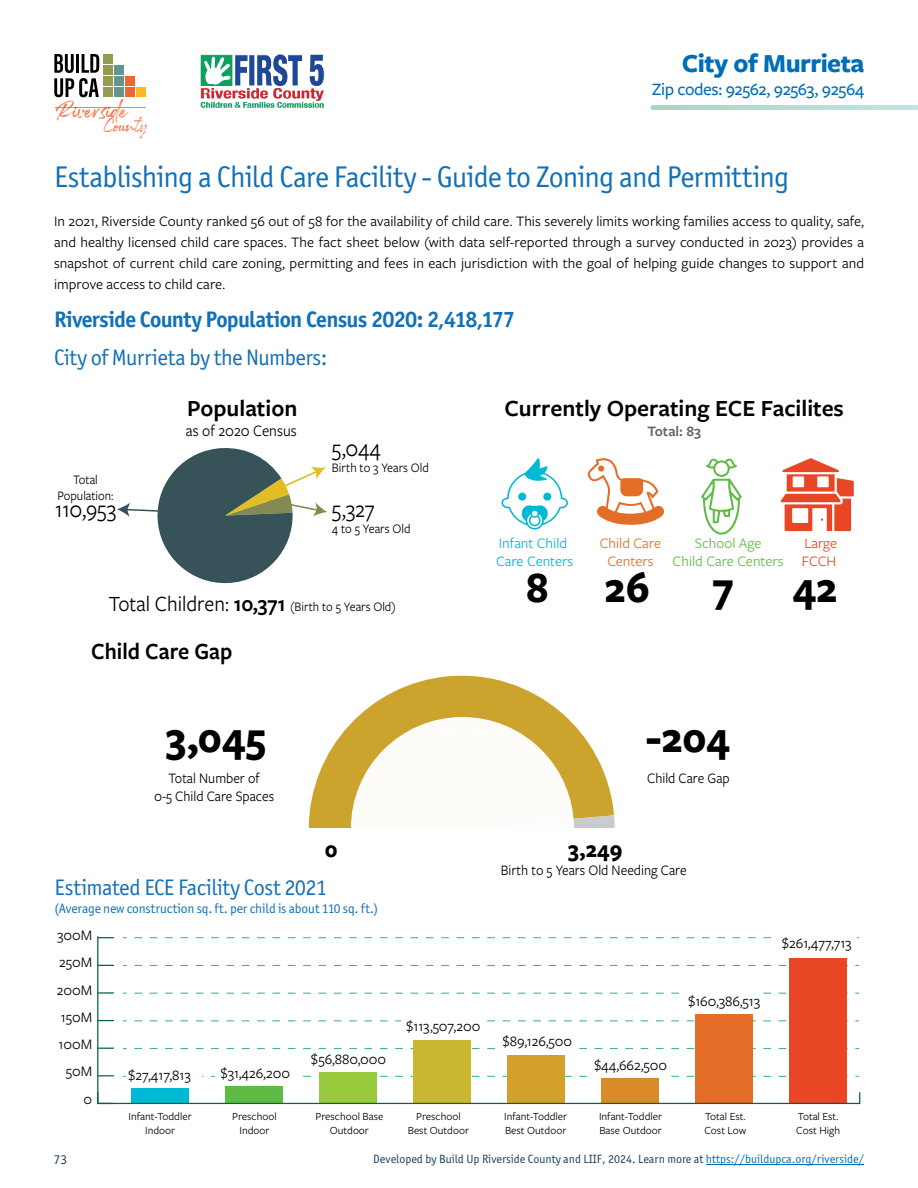
<style>
.page{position:relative;width:918px;height:1188px;background:#fff}
.page>*{position:absolute;margin:0;border:0;box-sizing:border-box;transform-origin:0 0}
.t1{font:700 45px "Freight Sans Pro";color:#000;scale:.93 1}
.t2{font:30px "Officina Sans ITC Pro";letter-spacing:-.025em;color:#1371b7}
.t3{font:700 27px "Freight Sans Pro";letter-spacing:-.02em;color:#006eb6}
.t4{font:26.55px "Rockness";color:#ef6630}
.t5{font:600 24px "Freight Sans Pro";color:#000}
.t6{font:24px "Freight Sans Pro";color:#000;scale:.93 1}
.t7{font:600 24px "Freight Sans Pro";color:#000;scale:.93 1}
.t8{font:700 24px "Freight Sans Pro";color:#000;scale:.93 1}
.t9{font:22.5px "Officina Sans ITC Pro";letter-spacing:-.02em;color:#1371b7}
.t10{font:700 22.5px "Officina Sans ITC Pro";letter-spacing:-.03em;color:#1371b7}
.t11{font:20.25px "Rockness";letter-spacing:-.005em;color:#ef6630}
.t12{font:500 18px "Freight Sans Pro";letter-spacing:-.025em;color:#006eb6}
.t13{font:16.5px "Freight Sans Pro";color:#000;scale:.93 1}
.t14{font:15px/27.3px "Freight Sans Pro";color:#000;text-align:right}
.t15{font:15px/18px "Freight Sans Pro";color:#000;text-align:center;scale:.93 1}
.t16{font:15px/18px "Freight Sans Pro";color:#5fbb46;text-align:center}
.t17{font:15px/18px "Freight Sans Pro";color:#00b9d4}
.t18{font:15px/18px "Freight Sans Pro";color:#e46d27;text-align:center}
.t19{font:15px/18px "Freight Sans Pro";color:#e94625}
.t20{font:600 15px "Freight Sans Pro";color:#626666}
.t21{font:13.5px/16.5px "Freight Sans Pro";color:#000;text-align:center;scale:.93 1}
.t22{font:13.5px "Officina Sans ITC Pro";letter-spacing:-.005em;color:#1371b7}
.t23{font:13.5px "Officina Sans ITC Pro";color:#1c425c}
.t24{font:12px "Officina Sans ITC Pro";color:#1c425c}
.t25{font:11.25px/13.5px "Freight Sans Pro";color:#000;text-align:center}
.s1{font-size:22.5px}
.s2{font-weight:600;font-size:22.5px}
.s3{color:#006eb6}
</style>
<div class="page">
<hr style="left:706px;top:1164px;width:158px;height:1px;background:#006eb6">
<svg style="left:54px;top:54px;width:45px;height:43px"></svg>
<div style="left:103px;top:54px;width:10px;height:9px;background:#949c4f"></div>
<div style="left:103px;top:65px;width:10px;height:10px;background:#949c4f"></div>
<div style="left:103px;top:76px;width:10px;height:10px;background:#949c4f"></div>
<div style="left:103px;top:88px;width:10px;height:9px;background:#949c4f"></div>
<div style="left:114px;top:65px;width:10px;height:10px;background:#63948e"></div>
<div style="left:114px;top:76px;width:10px;height:10px;background:#63948e"></div>
<div style="left:114px;top:88px;width:10px;height:9px;background:#63948e"></div>
<div style="left:126px;top:76px;width:9px;height:10px;background:#ef6630"></div>
<div style="left:126px;top:88px;width:9px;height:9px;background:#ef6630"></div>
<div style="left:137px;top:88px;width:9px;height:9px;background:#fbb726"></div>
<hr style="left:56px;top:107px;width:90px;height:1px;background:#9d9fa2">
<svg style="left:651px;top:105px;width:267px;height:5px"></svg>
<svg style="left:201px;top:55px;width:123px;height:53px"></svg>
<svg style="left:117px;top:448px;width:210px;height:136px"></svg>
<svg style="left:501px;top:458px;width:67px;height:72px"></svg>
<svg style="left:587px;top:458px;width:77px;height:67px"></svg>
<svg style="left:781px;top:458px;width:73px;height:73px"></svg>
<svg style="left:701px;top:458px;width:41px;height:77px"></svg>
<svg style="left:134px;top:937px;width:725px;height:1px"></svg>
<svg style="left:134px;top:965px;width:725px;height:1px"></svg>
<svg style="left:134px;top:1021px;width:725px;height:1px"></svg>
<svg style="left:134px;top:993px;width:725px;height:1px"></svg>
<svg style="left:134px;top:1048px;width:725px;height:1px"></svg>
<svg style="left:202px;top:1076px;width:657px;height:1px"></svg>
<div style="left:789px;top:958px;width:58px;height:146px;background:#e94625"></div>
<div style="left:695px;top:1014px;width:58px;height:90px;background:#e46d27"></div>
<div style="left:601px;top:1078px;width:58px;height:26px;background:#da8b29"></div>
<div style="left:507px;top:1055px;width:58px;height:49px;background:#d3a02a"></div>
<div style="left:413px;top:1040px;width:58px;height:64px;background:#cab630"></div>
<div style="left:319px;top:1072px;width:58px;height:32px;background:#97c93d"></div>
<div style="left:225px;top:1086px;width:58px;height:18px;background:#5fbb46"></div>
<div style="left:131px;top:1088px;width:58px;height:16px;background:#00b9d4"></div>
<div style="left:776px;top:936px;width:81px;height:17px;background:#fff"></div>
<div style="left:497px;top:1036px;width:80px;height:18px;background:#fff"></div>
<div style="left:682px;top:990px;width:81px;height:17px;background:#fff"></div>
<div style="left:589px;top:1060px;width:80px;height:17px;background:#fff"></div>
<hr style="left:98px;top:1103px;width:762px;height:1px;background:#006838">
<hr style="left:97px;top:936px;width:1px;height:168px;background:#006838">
<svg style="left:97px;top:1092px;width:17px;height:12px"></svg>
<svg style="left:98px;top:1075px;width:16px;height:1px"></svg>
<svg style="left:98px;top:1048px;width:16px;height:1px"></svg>
<svg style="left:98px;top:1020px;width:16px;height:1px"></svg>
<svg style="left:98px;top:992px;width:16px;height:2px"></svg>
<svg style="left:98px;top:965px;width:16px;height:1px"></svg>
<svg style="left:98px;top:937px;width:16px;height:1px"></svg>
<div style="left:215px;top:1066px;width:82px;height:16px;background:#fff"></div>
<div style="left:401px;top:1016px;width:82px;height:16px;background:#fff"></div>
<svg style="left:357px;top:675px;width:209px;height:42px;fill:#cca32c"></svg>
<svg style="left:309px;top:717px;width:306px;height:111px"></svg>
<h3 class="t4" style="left:56px;top:92px;width:74px">Riverside</h3>
<h3 class="t11" style="left:104px;top:112px;width:46px">County</h3>
<h3 class="t3" style="left:682px;top:45px;width:184px">City of Murrieta</h3>
<p class="t12" style="left:652px;top:77px;width:214px">Zip codes: 92562, 92563, 92564</p>
<h2 class="t2" style="left:54px;top:159px;width:737px">Establishing a Child Care Facility - Guide to Zoning and Permitting</h2>
<p class="t14" style="left:54px;top:210px;width:812px;line-height:21px;text-align:justify">In 2021, Riverside County ranked 56 out of 58 for the availability of child care. This severely limits working families access to quality, safe, and healthy licensed child care spaces. The fact sheet below (with data self-reported through a survey conducted in 2023) provides a snapshot of current child care zoning, permitting and fees in each jurisdiction with the goal of helping guide changes to support and improve access to child care.</p>
<h3 class="t10" style="left:54px;top:305px;width:463px">Riverside County Population Census 2020: 2,418,177</h3>
<h3 class="t9" style="left:54px;top:344px;width:275px">City of Murrieta by the Numbers:</h3>
<h3 class="t5" style="left:187px;top:392px;width:112px">Population</h3>
<p class="t13" style="left:186px;top:420px;width:121px">as of 2020 Census</p>
<h3 class="t6" style="left:332px;top:432px;width:54px">5,044</h3>
<p class="t21" style="left:332px;top:459px;width:106px">Birth to 3 Years Old</p>
<p class="t21" style="left:57px;top:470px;width:62px">Total<br>Population:</p>
<h3 class="t6" style="left:55px;top:493px;width:67px">110,953</h3>
<h3 class="t6" style="left:332px;top:493px;width:47px">5,327</h3>
<p class="t21" style="left:332px;top:520px;width:86px">4 to 5 Years Old</p>
<p class="t21" style="left:109px;top:598px;width:310px"><span class="s1">Total Children:</span> <span class="s2">10,371</span> (Birth to 5 Years Old)</p>
<h3 class="t7" style="left:91px;top:635px;width:153px">Child Care Gap</h3>
<h3 class="t5" style="left:505px;top:392px;width:341px">Currently Operating ECE Facilites</h3>
<p class="t20" style="left:647px;top:421px;width:55px">Total: 83</p>
<p class="t17" style="left:496px;top:533px;width:79px">Infant Child<br>Care Centers</p>
<p class="t18" style="left:600px;top:533px;width:63px">Child Care<br>Centers</p>
<p class="t16" style="left:673px;top:533px;width:113px">School Age<br>Child Care Centers</p>
<p class="t19" style="left:802px;top:533px;width:37px">Large<br>FCCH</p>
<h1 class="t1" style="left:526px;top:557px;width:134px">8 26</h1>
<h1 class="t1" style="left:713px;top:557px;width:24px">7</h1>
<h1 class="t1" style="left:792px;top:557px;width:50px">42</h1>
<h1 class="t1" style="left:166px;top:706px;width:109px">3,045</h1>
<h1 class="t1" style="left:646px;top:706px;width:92px">-204</h1>
<p class="t15" style="left:647px;top:768px;width:90px">Child Care Gap</p>
<p class="t15" style="left:154px;top:768px;width:131px">Total Number of<br>0-5 Child Care Spaces</p>
<h3 class="t8" style="left:325px;top:832px;width:15px">0</h3>
<h3 class="t8" style="left:568px;top:832px;width:60px">3,249</h3>
<p class="t15" style="left:501px;top:860px;width:201px">Birth to 5 Years Old Needing Care</p>
<h3 class="t9" style="left:54px;top:874px;width:274px">Estimated ECE Facility Cost 2021</h3>
<p class="t22" style="left:54px;top:900px;width:325px">(Average new construction sq. ft. per child is about 110 sq. ft.)</p>
<p class="t14" style="left:57px;top:921px;width:37px">300M<br>250M<br>200M<br>150M<br>100M<br>50M<br>0</p>
<p class="t14" style="left:128px;top:1061px;width:64px">$27,417,813</p>
<p class="t14" style="left:221px;top:1059px;width:71px">$31,426,200</p>
<p class="t14" style="left:311px;top:1045px;width:77px">$56,880,000</p>
<p class="t14" style="left:406px;top:1012px;width:76px">$113,507,200</p>
<p class="t14" style="left:502px;top:1027px;width:71px">$89,126,500</p>
<p class="t14" style="left:594px;top:1051px;width:75px">$44,662,500</p>
<p class="t14" style="left:688px;top:987px;width:74px">$160,386,513</p>
<p class="t14" style="left:782px;top:929px;width:71px">$261,477,713</p>
<p class="t23" style="left:54px;top:1152px;width:15px">73</p>
<p class="t25" style="left:129px;top:1109px;width:65px">Infant-Toddler<br>Indoor</p>
<p class="t25" style="left:232px;top:1109px;width:46px">Preschool<br>Indoor</p>
<p class="t25" style="left:316px;top:1109px;width:69px">Preschool Base<br>Outdoor</p>
<p class="t25" style="left:408px;top:1109px;width:63px">Preschool<br>Best Outdoor</p>
<p class="t25" style="left:504px;top:1109px;width:65px;text-align:left">Infant-Toddler<br>Best Outdoor</p>
<p class="t25" style="left:599px;top:1109px;width:65px;text-align:left">Infant-Toddler<br>Base Outdoor</p>
<p class="t25" style="left:705px;top:1109px;width:43px;text-align:left">Total Est.<br>Cost Low</p>
<p class="t25" style="left:796px;top:1109px;width:45px;text-align:left">Total Est.<br>Cost High</p>
<p class="t24" style="left:373px;top:1152px;width:492px">Developed by Build Up Riverside County and LIIF, 2024. Learn more at <span class="s3">https://buildupca.org/riverside/</span></p>
</div>
